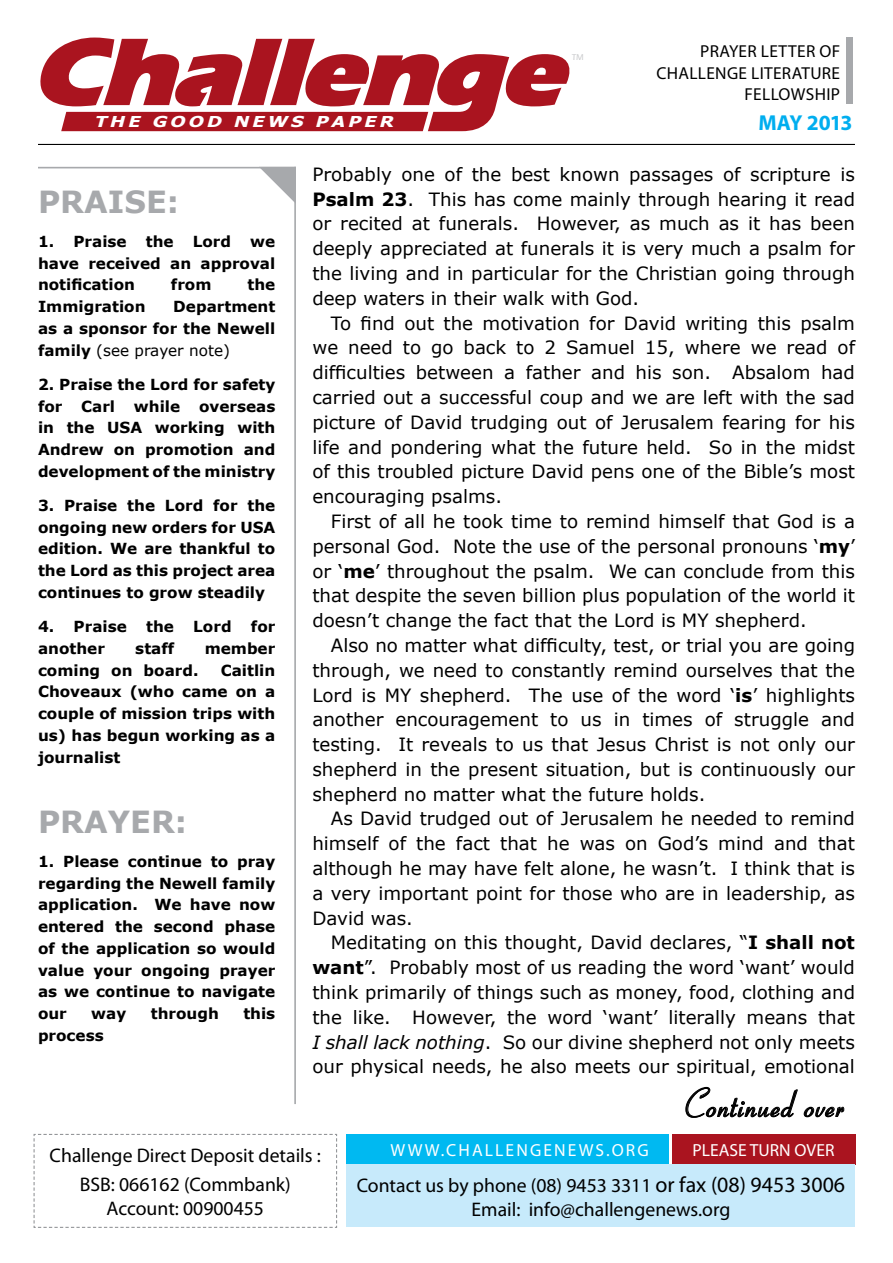
<style>
.page{position:relative;width:893px;height:1263px;background:#fff}
.page>*{position:absolute;margin:0;border:0;box-sizing:border-box;transform-origin:0 0}
.t1{font:39.15px "Coronet I";letter-spacing:.005em;color:#000}
.t2{font:700 30.45px "Verdana";color:#a7a9ac}
.t3{font:700 21.6px "Myriad Pro";letter-spacing:-.045em;color:#00aeef}
.t4{font:19.65px/29.8px "Myriad Pro";color:#000;text-align:center}
.t5{font:18.3px/24.8px "Verdana";color:#000;text-align:justify}
.t6{font:17.55px "Myriad Pro";letter-spacing:.12em;color:#fff}
.t7{font:17.4px/21.6px "Myriad Pro";letter-spacing:.02em;color:#000;text-align:right}
.t8{font:700 15.15px/21.8px "Verdana";color:#000;text-align:justify}
.t9{font:italic 700 15px "Tahoma";color:#fff;scale:1.29 1}
.t10{font:500 8.7px "Itc Eras";color:#c7c8ca}
.s1{font-weight:400}
.s2{font-weight:700}
.s3{font-style:italic}
.s4{font-size:21.9px}
</style>
<div class="page">
<hr style="left:38px;top:144px;width:817px;height:1px;background:#000">
<svg style="left:686px;top:1087px;width:111px;height:31px"></svg>
<svg style="left:804px;top:1106px;width:40px;height:11px"></svg>
<hr style="left:38px;top:167px;width:258px;height:1px;background:#a7a9ac">
<hr style="left:294px;top:167px;width:2px;height:937px;background:#a7a9ac">
<svg style="left:259px;top:168px;width:36px;height:36px"></svg>
<div style="left:846px;top:37px;width:6px;height:66px;background:#a7a9ac"></div>
<svg style="left:40px;top:38px;width:530px;height:93px"></svg>
<svg style="left:33px;top:1133px;width:305px;height:95px"></svg>
<div style="left:347px;top:1134px;width:322px;height:31px;background:#00b9f1"></div>
<div style="left:672px;top:1134px;width:183px;height:31px;background:#aa141f"></div>
<div style="left:347px;top:1165px;width:508px;height:62px;background:#c7eafb"></div>
<p class="t10" style="left:572px;top:53px;width:13px">TM</p>
<p class="t7" style="left:656px;top:40px;width:185px">Prayer letter of<br>Challenge Literature<br>Fellowship</p>
<p class="t9" style="left:94px;top:111px;width:237px">THE GOOD NEWS PAPER</p>
<p class="t3" style="left:759px;top:108px;width:95px">MAY 2013</p>
<h2 class="t2" style="left:38px;top:182px;width:143px">PRAISE:</h2>
<p class="t8" style="left:38px;top:230px;width:90px">1. Praise</p>
<p class="t8" style="left:146px;top:230px;width:29px">the</p>
<p class="t8" style="left:193px;top:230px;width:40px">Lord</p>
<p class="t8" style="left:38px;top:230px;width:239px;text-indent:212px">we have received an approval notification</p>
<p class="t8" style="left:171px;top:274px;width:42px">from</p>
<p class="t8" style="left:247px;top:274px;width:29px">the</p>
<p class="t8" style="left:38px;top:295px;width:109px">Immigration</p>
<p class="t8" style="left:38px;top:295px;width:239px;text-indent:135px">Department as a sponsor for the Newell family <span class="s1">(see prayer note)</span></p>
<p class="t8" style="left:38px;top:373px;width:239px">2. Praise the Lord for safety for Carl while overseas in the USA working with Andrew on promotion and development of the ministry</p>
<p class="t8" style="left:38px;top:494px;width:239px">3. Praise the Lord for the ongoing new orders for USA edition. We are thankful to the Lord as this project area continues to grow steadily</p>
<p class="t8" style="left:38px;top:615px;width:90px">4. Praise</p>
<p class="t8" style="left:146px;top:615px;width:29px">the</p>
<p class="t8" style="left:193px;top:615px;width:40px">Lord</p>
<p class="t8" style="left:251px;top:615px;width:26px">for</p>
<p class="t8" style="left:38px;top:637px;width:68px">another</p>
<p class="t8" style="left:135px;top:637px;width:40px">staff</p>
<p class="t8" style="left:205px;top:637px;width:72px">member</p>
<p class="t8" style="left:38px;top:659px;width:162px">coming on board.</p>
<p class="t8" style="left:38px;top:659px;width:239px;text-indent:183px">Caitlin Choveaux (who came on a couple of mission trips with us) has begun working as a journalist</p>
<h2 class="t2" style="left:38px;top:802px;width:151px">PRAYER:</h2>
<p class="t8" style="left:38px;top:850px;width:239px">1. Please continue to pray regarding the Newell family application. We have now entered the second phase of the application so would value your ongoing prayer as we continue to navigate our</p>
<p class="t8" style="left:91px;top:1002px;width:36px">way</p>
<p class="t8" style="left:151px;top:1002px;width:70px">through</p>
<p class="t8" style="left:243px;top:1002px;width:34px">this</p>
<p class="t8" style="left:38px;top:1024px;width:67px">process</p>
<p class="t5" style="left:312px;top:161px;width:544px">Probably one of the best known passages of scripture is <span class="s2">Psalm 23</span>. This has come mainly through hearing it read or recited at funerals. However, as much as it has been deeply appreciated at funerals it is very much a psalm for the living and in particular for the Christian going through deep waters in their walk with God.</p>
<p class="t5" style="left:312px;top:310px;width:544px;text-indent:18px">To find out the motivation for David writing this psalm we need to go back to 2 Samuel 15, where we read of difficulties between a father and his son. Absalom had carried out a successful coup and we are left with the sad picture of David trudging out of Jerusalem fearing for his life and pondering what the future held. So in the midst of this troubled picture David pens one of the Bible’s most encouraging psalms.</p>
<p class="t5" style="left:312px;top:508px;width:544px;text-indent:18px">First of all he took time to remind himself that God is a personal God. Note the use of the personal pronouns ‘<span class="s2">my</span>’ or ‘<span class="s2">me</span>’ throughout the psalm. We can conclude from this that despite the seven billion plus population of the world it doesn’t change the fact that the Lord is MY shepherd.</p>
<p class="t5" style="left:312px;top:632px;width:544px;text-indent:18px">Also no matter what difficulty, test, or trial you are going through, we need to constantly remind ourselves that the Lord is MY shepherd. The use of the word ‘<span class="s2">is</span>’ highlights another encouragement to us in times of struggle and testing. It reveals to us that Jesus Christ is not only our shepherd in the present situation, but is continuously our shepherd no matter what the future holds.</p>
<p class="t5" style="left:312px;top:806px;width:544px;text-indent:18px">As David trudged out of Jerusalem he needed to remind himself of the fact that he was on God’s mind and that although he may have felt alone, he wasn’t. I think that is a very important point for those who are in leadership, as David was.</p>
<p class="t5" style="left:312px;top:930px;width:544px;text-indent:18px">Meditating on this thought, David declares, “<span class="s2">I shall not want</span>”. Probably most of us reading the word ‘want’ would think primarily of things such as money, food, clothing and the like. However, the word ‘want’ literally means that <span class="s3">I shall lack nothing</span>. So our divine shepherd not only meets our physical needs, he also meets our spiritual, emotional</p>
<h1 class="t1" style="left:680px;top:1079px;width:161px">Continued over</h1>
<p class="t4" style="left:50px;top:1140px;width:273px">Challenge Direct Deposit details :<br>BSB: 066162 (Commbank)</p>
<p class="t4" style="left:107px;top:1193px;width:159px">Account: 00900455</p>
<p class="t6" style="left:390px;top:1139px;width:260px">www.challengenews.org</p>
<p class="t6" style="left:693px;top:1139px;width:19px">PLEASE</p>
<p class="t6" style="left:750px;top:1139px;width:11px">TURN</p>
<p class="t6" style="left:794px;top:1139px;width:32px">OVER</p>
<p class="t4" style="left:357px;top:1173px;width:490px;line-height:23.7px">Contact us by phone (08) 9453 3311 <span class="s4">or fax (08) 9453 3006<br></span>Email: info@challengenews.org</p>
</div>
